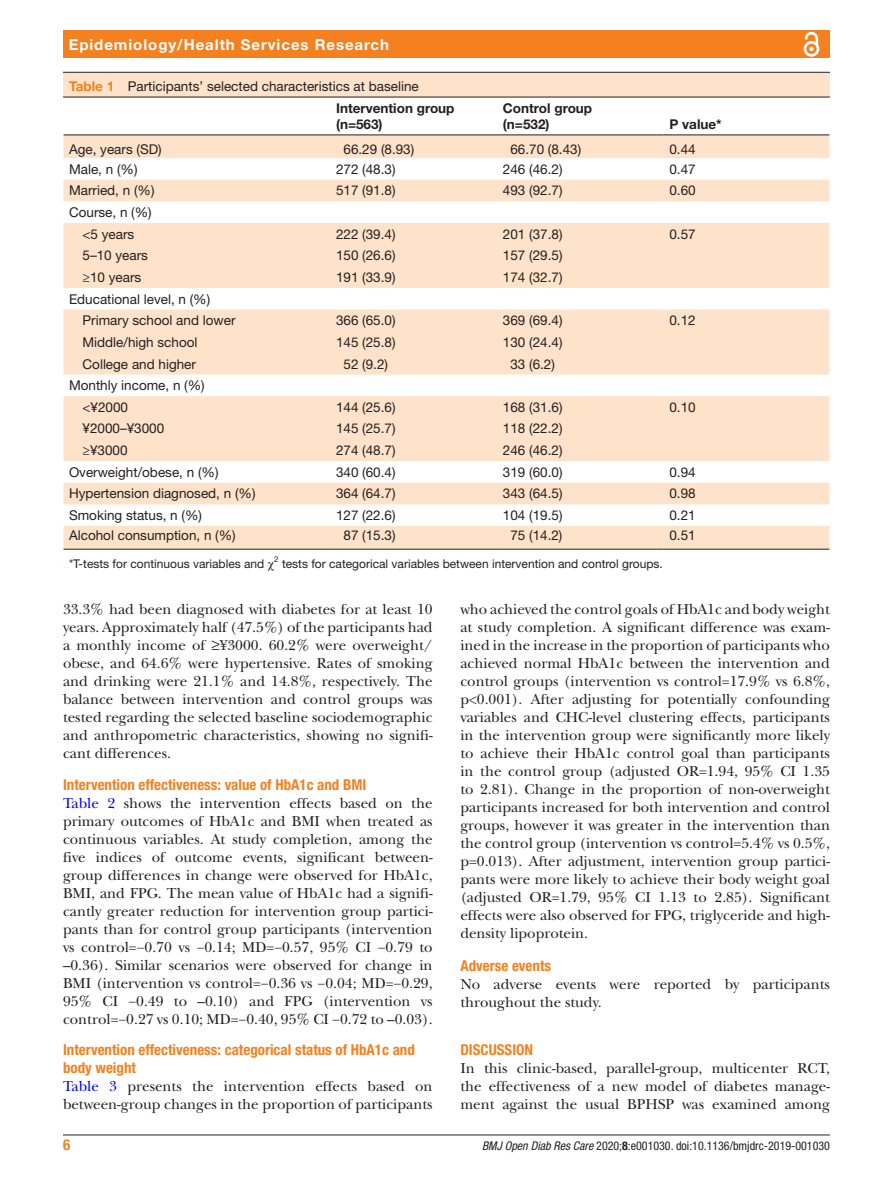
<style>
.page{position:relative;width:893px;height:1191px;background:#fff}
.page>*{position:absolute;margin:0;border:0;box-sizing:border-box;transform-origin:0 0}
.t1{font:15px/18px "New Baskerville";color:#231f20;text-align:justify}
.t2{font:700 condensed 15px/18px "Helvetica Neue LT Std";color:#f58020}
.t3{font:700 15px "Helvetica Neue LT Std";letter-spacing:.065em;color:#fff}
.t4{font:13.5px/21.6px "Helvetica Neue LT Std";color:#231f20}
.t5{font:700 13.5px/16.2px "Helvetica Neue LT Std";color:#231f20}
.t6{font:12px "Helvetica Neue LT Std";color:#231f20}
.t7{font:condensed 12px "Helvetica Neue LT Std";color:#231f20}
.t8{font:7.95px "Helvetica Neue LT Std";color:#231f20}
.s1{font-weight:700;color:#f58020}
.s2{font-weight:700}
.s3{color:#00f}
.s4{font-style:italic}
</style>
<div class="page">
<hr style="left:63px;top:1134px;width:767px;height:1px;background:#231f20">
<div style="left:63px;top:31px;width:767px;height:27px;background:#f58020"></div>
<svg style="left:803px;top:31px;width:17px;height:26px"></svg>
<div style="left:63px;top:73px;width:767px;height:494px;background:#fee2c9"></div>
<hr style="left:63px;top:72px;width:767px;height:1px;background:#231f20">
<svg style="left:64px;top:98px;width:766px;height:469px"></svg>
<hr style="left:63px;top:97px;width:267px;height:1px;background:#231f20">
<hr style="left:63px;top:134px;width:267px;height:1px;background:#231f20">
<hr style="left:330px;top:97px;width:167px;height:1px;background:#231f20">
<hr style="left:330px;top:134px;width:167px;height:1px;background:#231f20">
<hr style="left:497px;top:97px;width:166px;height:1px;background:#231f20">
<hr style="left:497px;top:134px;width:166px;height:1px;background:#231f20">
<hr style="left:663px;top:97px;width:167px;height:1px;background:#231f20">
<hr style="left:663px;top:134px;width:167px;height:1px;background:#231f20">
<hr style="left:330px;top:549px;width:167px;height:1px;background:#231f20">
<hr style="left:497px;top:549px;width:166px;height:1px;background:#231f20">
<hr style="left:63px;top:549px;width:267px;height:1px;background:#231f20">
<hr style="left:663px;top:549px;width:167px;height:1px;background:#231f20">
<hr style="left:63px;top:97px;width:1px;height:38px;background:#fff">
<svg style="left:63px;top:135px;width:1px;height:432px"></svg>
<svg style="left:268px;top:561px;width:6px;height:6px"></svg>
<p class="t3" style="left:69px;top:35px;width:322px">Epidemiology/Health Services Research</p>
<p class="t4" style="left:336px;top:75px;width:120px;line-height:22px;text-indent:-267px"><span class="s1">Table 1</span> Participants’ selected characteristics at baseline<br><span class="s2">Intervention group</span></p>
<p class="t5" style="left:336px;top:116px;width:48px">(n=563)</p>
<p class="t5" style="left:503px;top:99px;width:91px">Control group (n=532)</p>
<p class="t5" style="left:669px;top:116px;width:54px">P value*</p>
<p class="t4" style="left:69px;top:138px;width:94px">Age, years (SD)</p>
<p class="t4" style="left:343px;top:138px;width:72px">66.29 (8.93)</p>
<p class="t4" style="left:510px;top:138px;width:72px">66.70 (8.43)</p>
<p class="t4" style="left:669px;top:138px;width:28px">0.44</p>
<p class="t4" style="left:69px;top:158px;width:70px">Male, n (%)</p>
<p class="t4" style="left:336px;top:158px;width:61px">272 (48.3)</p>
<p class="t4" style="left:503px;top:158px;width:61px">246 (46.2)</p>
<p class="t4" style="left:669px;top:158px;width:28px">0.47</p>
<p class="t4" style="left:69px;top:179px;width:87px">Married, n (%)</p>
<p class="t4" style="left:336px;top:179px;width:61px">517 (91.8)</p>
<p class="t4" style="left:503px;top:179px;width:61px">493 (92.7)</p>
<p class="t4" style="left:669px;top:179px;width:28px">0.60</p>
<p class="t4" style="left:69px;top:201px;width:84px;text-align:center">Course, n (%) &lt;5 years</p>
<p class="t4" style="left:336px;top:223px;width:61px">222 (39.4)</p>
<p class="t4" style="left:503px;top:223px;width:61px">201 (37.8)</p>
<p class="t4" style="left:669px;top:223px;width:28px">0.57</p>
<p class="t4" style="left:82px;top:244px;width:67px">5–10 years</p>
<p class="t4" style="left:336px;top:244px;width:61px">150 (26.6)</p>
<p class="t4" style="left:503px;top:244px;width:61px">157 (29.5)</p>
<p class="t4" style="left:82px;top:266px;width:60px">≥10 years</p>
<p class="t4" style="left:336px;top:266px;width:61px">191 (33.9)</p>
<p class="t4" style="left:503px;top:266px;width:61px">174 (32.7)</p>
<p class="t4" style="left:82px;top:288px;width:154px;text-indent:-14px">Educational level, n (%)<br>Primary school and lower</p>
<p class="t4" style="left:336px;top:309px;width:61px">366 (65.0)</p>
<p class="t4" style="left:503px;top:309px;width:61px">369 (69.4)</p>
<p class="t4" style="left:669px;top:309px;width:28px">0.12</p>
<p class="t4" style="left:82px;top:331px;width:117px">Middle/high school</p>
<p class="t4" style="left:336px;top:331px;width:61px">145 (25.8)</p>
<p class="t4" style="left:503px;top:331px;width:61px">130 (24.4)</p>
<p class="t4" style="left:82px;top:353px;width:115px">College and higher</p>
<p class="t4" style="left:343px;top:353px;width:46px">52 (9.2)</p>
<p class="t4" style="left:510px;top:353px;width:46px">33 (6.2)</p>
<p class="t4" style="left:82px;top:374px;width:124px;text-indent:-14px">Monthly income, n (%) &lt;¥2000</p>
<p class="t4" style="left:336px;top:396px;width:61px">144 (25.6)</p>
<p class="t4" style="left:503px;top:396px;width:61px">168 (31.6)</p>
<p class="t4" style="left:669px;top:396px;width:28px">0.10</p>
<p class="t4" style="left:82px;top:418px;width:83px">¥2000–¥3000</p>
<p class="t4" style="left:336px;top:418px;width:61px">145 (25.7)</p>
<p class="t4" style="left:503px;top:418px;width:61px">118 (22.2)</p>
<p class="t4" style="left:82px;top:439px;width:47px">≥¥3000</p>
<p class="t4" style="left:336px;top:439px;width:61px">274 (48.7)</p>
<p class="t4" style="left:503px;top:439px;width:61px">246 (46.2)</p>
<p class="t4" style="left:69px;top:461px;width:151px">Overweight/obese, n (%)</p>
<p class="t4" style="left:336px;top:461px;width:61px">340 (60.4)</p>
<p class="t4" style="left:503px;top:461px;width:61px">319 (60.0)</p>
<p class="t4" style="left:669px;top:461px;width:28px">0.94</p>
<p class="t4" style="left:69px;top:482px;width:188px">Hypertension diagnosed, n (%)</p>
<p class="t4" style="left:336px;top:482px;width:61px">364 (64.7)</p>
<p class="t4" style="left:503px;top:482px;width:61px">343 (64.5)</p>
<p class="t4" style="left:669px;top:482px;width:28px">0.98</p>
<p class="t4" style="left:69px;top:504px;width:135px">Smoking status, n (%)</p>
<p class="t4" style="left:336px;top:504px;width:61px">127 (22.6)</p>
<p class="t4" style="left:503px;top:504px;width:61px">104 (19.5)</p>
<p class="t4" style="left:669px;top:504px;width:28px">0.21</p>
<p class="t4" style="left:69px;top:524px;width:168px">Alcohol consumption, n (%)</p>
<p class="t4" style="left:343px;top:524px;width:54px">87 (15.3)</p>
<p class="t4" style="left:510px;top:524px;width:54px">75 (14.2)</p>
<p class="t4" style="left:669px;top:524px;width:28px">0.51</p>
<p class="t6" style="left:69px;top:556px;width:197px">*T-tests for continuous variables and</p>
<p class="t8" style="left:274px;top:554px;width:6px">2</p>
<p class="t6" style="left:282px;top:556px;width:382px">tests for categorical variables between intervention and control groups.</p>
<p class="t1" style="left:63px;top:600px;width:371px">33.3% had been diagnosed with diabetes for at least 10 years. Approximately half (47.5%) of the participants had a monthly income of ≥¥3000. 60.2% were overweight/ obese, and 64.6% were hypertensive. Rates of smoking and drinking were 21.1% and 14.8%, respectively. The balance between intervention and control groups was tested regarding the selected baseline sociodemographic and anthropometric characteristics, showing no signifi&shy;cant differences.</p>
<p class="t2" style="left:63px;top:775px;width:305px">Intervention effectiveness: value of HbA1c and BMI</p>
<p class="t1" style="left:63px;top:794px;width:371px"><span class="s3">Table 2</span> shows the intervention effects based on the primary outcomes of HbA1c and BMI when treated as continuous variables. At study completion, among the five indices of outcome events, significant between&shy;group differences in change were observed for HbA1c, BMI, and FPG. The mean value of HbA1c had a signifi&shy;cantly greater reduction for intervention group partici&shy;pants than for control group participants (intervention vs control=−0.70 vs −0.14; MD=−0.57, 95% CI −0.79 to –0.36). Similar scenarios were observed for change in BMI (intervention vs control=−0.36 vs −0.04; MD=−0.29, 95% CI −0.49 to –0.10) and FPG (intervention vs control=−0.27 vs 0.10; MD=−0.40, 95% CI −0.72 to –0.03).</p>
<p class="t2" style="left:63px;top:1040px;width:353px">Intervention effectiveness: categorical status of HbA1c and body weight</p>
<p class="t1" style="left:63px;top:1077px;width:371px"><span class="s3">Table 3</span> presents the intervention effects based on between-group changes in the proportion of participants</p>
<p class="t1" style="left:460px;top:600px;width:371px">who achieved the control goals of HbA1c and body weight at study completion. A significant difference was exam&shy;ined in the increase in the proportion of participants who achieved normal HbA1c between the intervention and control groups (intervention vs control=17.9% vs 6.8%, p&lt;0.001). After adjusting for potentially confounding variables and CHC-level clustering effects, participants in the intervention group were significantly more likely to achieve their HbA1c control goal than participants in the control group (adjusted OR=1.94, 95% CI 1.35 to 2.81). Change in the proportion of non-overweight participants increased for both intervention and control groups, however it was greater in the intervention than the control group (intervention vs control=5.4% vs 0.5%, p=0.013). After adjustment, intervention group partici&shy;pants were more likely to achieve their body weight goal (adjusted OR=1.79, 95% CI 1.13 to 2.85). Significant effects were also observed for FPG, triglyceride and high&shy;density lipoprotein.</p>
<p class="t2" style="left:460px;top:956px;width:92px">Adverse events</p>
<p class="t1" style="left:460px;top:975px;width:371px">No adverse events were reported by participants throughout the study.</p>
<p class="t2" style="left:460px;top:1040px;width:74px">Discussion</p>
<p class="t1" style="left:460px;top:1059px;width:371px">In this clinic-based, parallel-group, multicenter RCT, the effectiveness of a new model of diabetes manage&shy;ment against the usual BPHSP was examined among</p>
<p class="t2" style="left:63px;top:1135px;width:9px">6</p>
<p class="t7" style="left:482px;top:1138px;width:349px"><span class="s4">BMJ Open Diab Res Care</span> 2020;<span class="s2">8</span>:e001030. doi:10.1136/bmjdrc-2019-001030</p>
</div>
